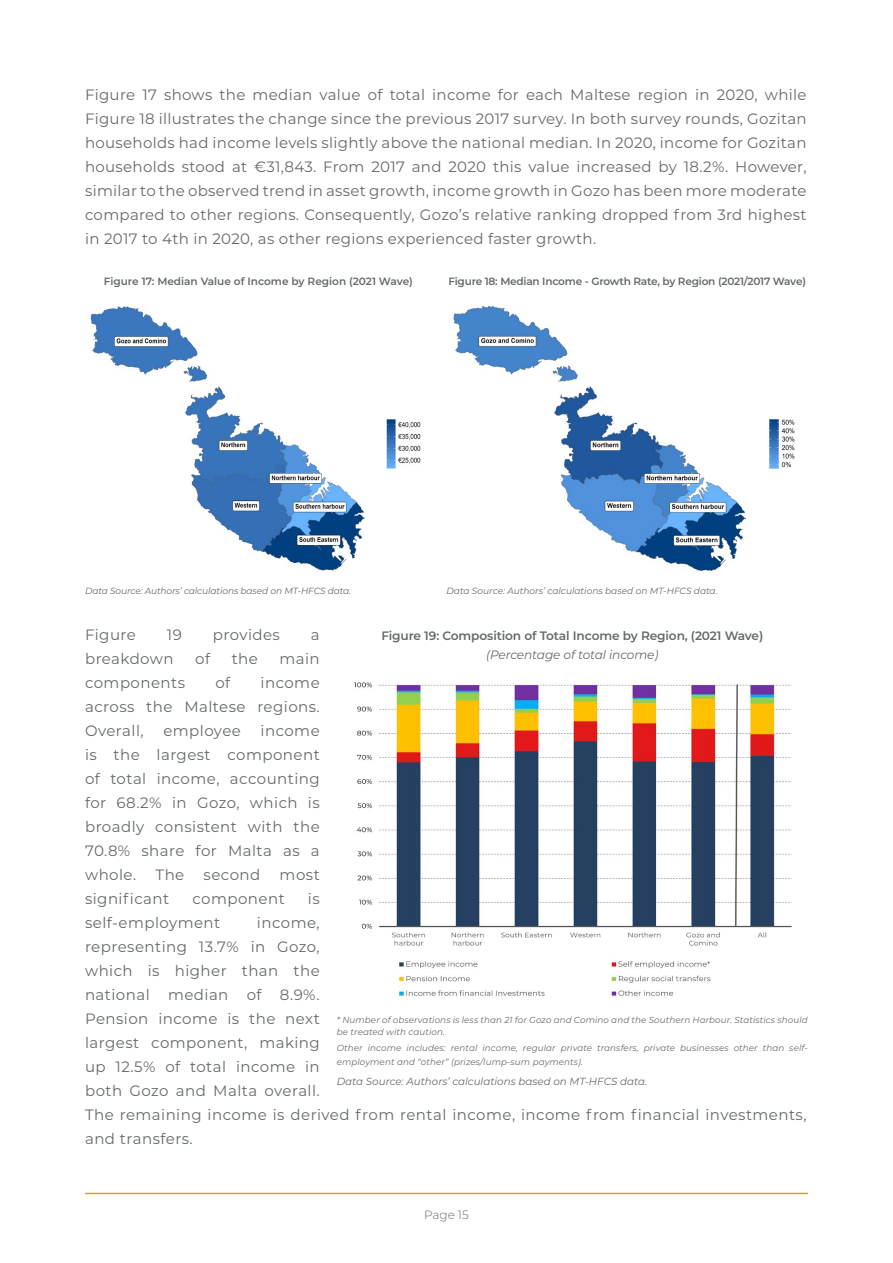
<style>
.page{position:relative;width:893px;height:1263px;background:#fff}
.page>*{position:absolute;margin:0;border:0;box-sizing:border-box;transform-origin:0 0}
.t1{font:15px/24px "Montserrat";letter-spacing:.03em;color:#666a6b;text-align:justify}
.t2{font:600 12.15px "Montserrat";letter-spacing:-.01em;color:#666a6b}
.t3{font:italic 12.15px "Montserrat";letter-spacing:-.01em;color:#666a6b}
.t4{font:300 12px "Montserrat";color:#666a6b}
.t5{font:600 10.5px "Montserrat";letter-spacing:-.02em;color:#666a6b}
.t6{font:600 10.5px "Montserrat";color:#666a6b}
.t7{font:italic 10.35px "Montserrat";color:#666a6b}
.t8{font:italic 9px "Montserrat";letter-spacing:-.01em;color:#666a6b}
.t9{font:italic 8.7px/12.3px "Montserrat";letter-spacing:.01em;color:#666a6b}
</style>
<div class="page">
<hr style="left:85px;top:1193px;width:723px;height:1px;background:#c4ab25">
<img style="left:90px;top:306px;width:331px;height:265px">
<img style="left:453px;top:306px;width:342px;height:266px">
<img style="left:354px;top:682px;width:438px;height:315px">
<p class="t1" style="left:85px;top:82px;width:723px">Figure 17 shows the median value of total income for each Maltese region in 2020, while Figure 18 illustrates the change since the previous 2017 survey. In both survey rounds, Gozitan households had income levels slightly above the national median. In 2020, income for Gozitan households stood at €31,843. From 2017 and 2020 this value increased by 18.2%. However, similar to the observed trend in asset growth, income growth in Gozo has been more moderate compared to other regions. Consequently, Gozo’s relative ranking dropped from 3rd highest in 2017 to 4th in 2020, as other regions experienced faster growth.</p>
<p class="t6" style="left:104px;top:274px;width:311px">Figure 17: Median Value of Income by Region (2021 Wave)</p>
<p class="t5" style="left:448px;top:274px;width:359px">Figure 18: Median Income - Growth Rate, by Region (2021/2017 Wave)</p>
<p class="t8" style="left:85px;top:585px;width:268px">Data Source: Authors’ calculations based on MT-HFCS data.</p>
<p class="t8" style="left:446px;top:585px;width:273px">Data Source: Authors’ calculations based on MT-HFCS data.</p>
<p class="t2" style="left:381px;top:627px;width:383px">Figure 19: Composition of Total Income by Region, (2021 Wave)</p>
<p class="t3" style="left:486px;top:646px;width:174px">(Percentage of total income)</p>
<p class="t1" style="left:85px;top:622px;width:52px">Figure</p>
<p class="t1" style="left:167px;top:622px;width:17px">19</p>
<p class="t1" style="left:213px;top:622px;width:69px">provides</p>
<p class="t1" style="left:311px;top:622px;width:10px">a</p>
<p class="t1" style="left:85px;top:646px;width:90px">breakdown</p>
<p class="t1" style="left:195px;top:646px;width:16px">of</p>
<p class="t1" style="left:232px;top:646px;width:28px">the</p>
<p class="t1" style="left:279px;top:646px;width:42px">main</p>
<p class="t1" style="left:85px;top:670px;width:102px">components</p>
<p class="t1" style="left:215px;top:670px;width:16px">of</p>
<p class="t1" style="left:85px;top:670px;width:236px;text-indent:176px">income across the Maltese regions.<br>Overall,</p>
<p class="t1" style="left:85px;top:718px;width:236px;text-indent:176px">income is the largest component of total income, accounting for 68.2% in Gozo, which is broadly consistent with the 70.8% share for Malta as a whole.</p>
<p class="t1" style="left:163px;top:718px;width:79px">employee</p>
<p class="t1" style="left:156px;top:862px;width:30px">The</p>
<p class="t1" style="left:204px;top:862px;width:58px">second</p>
<p class="t1" style="left:280px;top:862px;width:42px">most</p>
<p class="t1" style="left:85px;top:886px;width:86px">significant</p>
<p class="t1" style="left:192px;top:886px;width:94px">component</p>
<p class="t1" style="left:308px;top:886px;width:13px">is</p>
<p class="t1" style="left:85px;top:910px;width:137px">self-employment</p>
<p class="t1" style="left:85px;top:910px;width:723px;text-align:left;text-indent:172px">income,<br>representing 13.7% in Gozo,<br>which is higher than the<br>national median of 8.9%.<br>Pension income is the next<br>largest component, making<br>up 12.5% of total income in<br>both Gozo and Malta overall.<br>The remaining income is derived from rental income, income from financial investments, and transfers.</p>
<p class="t9" style="left:337px;top:1013px;width:472px">* Number of observations is less than 21 for Gozo and Comino and the Southern Harbour. Statistics should be treated with caution.</p>
<p class="t9" style="left:337px;top:1041px;width:472px;line-height:13.2px">Other income includes: rental income, regular private transfers, private businesses other than self&shy;employment and “other” (prizes/lump-sum payments).</p>
<p class="t7" style="left:337px;top:1074px;width:312px">Data Source: Authors’ calculations based on MT-HFCS data.</p>
<p class="t4" style="left:424px;top:1207px;width:46px">Page 15</p>
</div>
